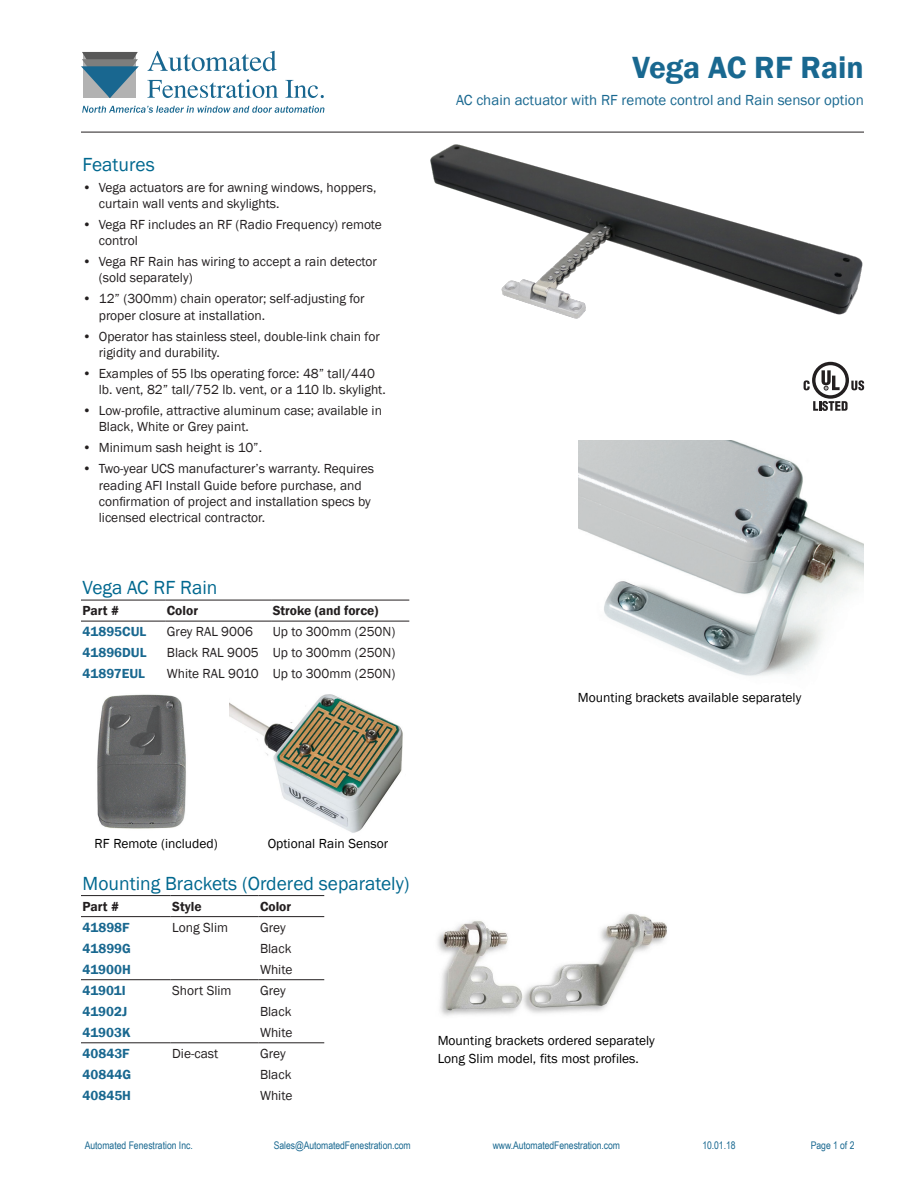
<style>
.page{position:relative;width:918px;height:1188px;background:#fff}
.page>*{position:absolute;margin:0;border:0;box-sizing:border-box;transform-origin:0 0}
.t1{font:600 31.5px "Franklin Gothic";color:#196890}
.t2{font:19.5px "Franklin Gothic";color:#00688f}
.t3{font:15px "Franklin Gothic";color:#196890}
.t4{font:13.5px/16.2px "Franklin Gothic";color:#231f20}
.Features_BULLETS{font:13.5px "Franklin Gothic";color:#000}
.t5{font:600 13.5px "Franklin Gothic";color:#196890}
.t6{font:600 13.5px "Franklin Gothic";color:#231f20}
.t7{font:10.5px "Arial Narrow";letter-spacing:-.005em;color:#196890}
</style>
<div class="page">
<hr style="left:81px;top:132px;width:783px;height:1px;background:#231f20">
<svg style="left:148px;top:51px;width:129px;height:20px"></svg>
<svg style="left:147px;top:79px;width:131px;height:19px"></svg>
<svg style="left:285px;top:80px;width:39px;height:18px"></svg>
<svg style="left:81px;top:52px;width:58px;height:46px;background:#708a98"></svg>
<svg style="left:82px;top:106px;width:242px;height:7px"></svg>
<img style="left:230px;top:694px;width:173px;height:139px">
<hr style="left:81px;top:600px;width:84px;height:1px;background:#231f20">
<hr style="left:165px;top:600px;width:106px;height:1px;background:#231f20">
<hr style="left:271px;top:600px;width:138px;height:1px;background:#231f20">
<hr style="left:81px;top:621px;width:84px;height:1px;background:#231f20">
<hr style="left:165px;top:621px;width:106px;height:1px;background:#231f20">
<hr style="left:271px;top:621px;width:138px;height:1px;background:#231f20">
<img style="left:579px;top:441px;width:284px;height:235px">
<img style="left:97px;top:694px;width:89px;height:135px">
<svg style="left:813px;top:401px;width:35px;height:10px"></svg>
<svg style="left:851px;top:380px;width:13px;height:10px"></svg>
<svg style="left:812px;top:362px;width:37px;height:37px"></svg>
<svg style="left:815px;top:365px;width:31px;height:30px"></svg>
<svg style="left:822px;top:370px;width:18px;height:20px"></svg>
<svg style="left:804px;top:380px;width:6px;height:10px"></svg>
<img style="left:430px;top:144px;width:433px;height:175px">
<img style="left:437px;top:914px;width:230px;height:102px">
<hr style="left:81px;top:895px;width:90px;height:1px;background:#231f20">
<hr style="left:171px;top:895px;width:87px;height:1px;background:#231f20">
<hr style="left:258px;top:895px;width:66px;height:1px;background:#231f20">
<hr style="left:81px;top:916px;width:90px;height:1px;background:#231f20">
<hr style="left:171px;top:916px;width:87px;height:1px;background:#231f20">
<hr style="left:258px;top:916px;width:66px;height:1px;background:#231f20">
<hr style="left:81px;top:979px;width:90px;height:1px;background:#231f20">
<hr style="left:81px;top:1043px;width:90px;height:1px;background:#231f20">
<hr style="left:171px;top:979px;width:87px;height:1px;background:#231f20">
<hr style="left:171px;top:1043px;width:87px;height:1px;background:#231f20">
<hr style="left:258px;top:979px;width:66px;height:1px;background:#231f20">
<hr style="left:258px;top:1043px;width:66px;height:1px;background:#231f20">
<p class="t2" style="left:83px;top:152px;width:74px">Features</p>
<p class="t4" style="left:83px;top:179px;width:11px">•</p>
<p class="t4" style="left:99px;top:179px;width:279px">Vega actuators are for awning windows, hoppers, curtain wall vents and skylights.</p>
<p class="t4" style="left:83px;top:217px;width:11px">•</p>
<p class="t4" style="left:99px;top:217px;width:285px">Vega RF includes an RF (Radio Frequency) remote control</p>
<p class="t4" style="left:83px;top:254px;width:11px">•</p>
<p class="t4" style="left:99px;top:254px;width:280px">Vega RF Rain has wiring to accept a rain detector (sold separately)</p>
<p class="t4" style="left:83px;top:291px;width:11px">•</p>
<p class="t4" style="left:99px;top:291px;width:267px">12” (300mm) chain operator; self-adjusting for proper closure at installation.</p>
<p class="t4" style="left:83px;top:328px;width:11px">•</p>
<p class="t4" style="left:99px;top:328px;width:283px">Operator has stainless steel, double-link chain for rigidity and durability.</p>
<p class="t4" style="left:83px;top:366px;width:11px">•</p>
<p class="t4" style="left:99px;top:366px;width:289px">Examples of 55 lbs operating force: 48” tall/440 lb. vent, 82” tall/752 lb. vent, or a 110 lb. skylight.</p>
<p class="t4" style="left:83px;top:403px;width:11px">•</p>
<p class="t4" style="left:99px;top:403px;width:285px">Low-profile, attractive aluminum case; available in<br>Black, White or Grey paint.</p>
<p class="t4" style="left:83px;top:440px;width:11px">•</p>
<p class="t4" style="left:99px;top:440px;width:165px">Minimum sash height is 10”.</p>
<p class="t4" style="left:83px;top:461px;width:11px">•</p>
<p class="t4" style="left:99px;top:461px;width:277px">Two-year UCS manufacturer’s warranty. Requires reading AFI Install Guide before purchase, and confirmation of project and installation specs by licensed electrical contractor.</p>
<p class="t2" style="left:83px;top:576px;width:136px">Vega AC RF Rain</p>
<p class="t6" style="left:83px;top:602px;width:38px">Part #</p>
<p class="t6" style="left:167px;top:602px;width:33px">Color</p>
<p class="t6" style="left:273px;top:602px;width:107px">Stroke (and force)</p>
<p class="t5" style="left:83px;top:624px;width:65px">41895CUL</p>
<p class="t4" style="left:167px;top:624px;width:88px">Grey RAL 9006</p>
<p class="t4" style="left:273px;top:624px;width:124px">Up to 300mm (250N)</p>
<p class="t5" style="left:83px;top:645px;width:65px">41896DUL</p>
<p class="t4" style="left:167px;top:645px;width:93px">Black RAL 9005</p>
<p class="t4" style="left:273px;top:645px;width:124px">Up to 300mm (250N)</p>
<p class="t5" style="left:83px;top:666px;width:64px">41897EUL</p>
<p class="t4" style="left:167px;top:666px;width:93px">White RAL 9010</p>
<p class="t4" style="left:273px;top:666px;width:124px">Up to 300mm (250N)</p>
<h1 class="t1" style="left:632px;top:48px;width:233px">Vega AC RF Rain</h1>
<p class="t3" style="left:456px;top:91px;width:409px">AC chain actuator with RF remote control and Rain sensor option</p>
<p class="Features_BULLETS" style="left:578px;top:689px;width:225px">Mounting brackets available separately</p>
<p class="Features_BULLETS" style="left:95px;top:835px;width:125px">RF Remote (included)</p>
<p class="Features_BULLETS" style="left:268px;top:835px;width:122px">Optional Rain Sensor</p>
<p class="t2" style="left:83px;top:871px;width:328px">Mounting Brackets (Ordered separately)</p>
<p class="t6" style="left:83px;top:898px;width:38px">Part #</p>
<p class="t6" style="left:172px;top:898px;width:31px">Style</p>
<p class="t6" style="left:260px;top:898px;width:33px">Color</p>
<p class="t5" style="left:83px;top:919px;width:49px">41898F</p>
<p class="t4" style="left:172px;top:920px;width:57px">Long Slim</p>
<p class="t4" style="left:260px;top:920px;width:27px">Grey</p>
<p class="t5" style="left:83px;top:940px;width:50px">41899G</p>
<p class="t4" style="left:260px;top:941px;width:33px">Black</p>
<p class="t5" style="left:83px;top:961px;width:50px">41900H</p>
<p class="t4" style="left:260px;top:962px;width:34px">White</p>
<p class="t5" style="left:83px;top:982px;width:45px">41901I</p>
<p class="t4" style="left:172px;top:983px;width:61px">Short Slim</p>
<p class="t4" style="left:260px;top:983px;width:27px">Grey</p>
<p class="t5" style="left:83px;top:1003px;width:46px">41902J</p>
<p class="t4" style="left:260px;top:1004px;width:33px">Black</p>
<p class="t5" style="left:83px;top:1024px;width:49px">41903K</p>
<p class="t4" style="left:260px;top:1025px;width:34px">White</p>
<p class="t5" style="left:83px;top:1045px;width:49px">40843F</p>
<p class="t4" style="left:172px;top:1046px;width:48px">Die-cast</p>
<p class="t4" style="left:260px;top:1046px;width:27px">Grey</p>
<p class="t5" style="left:83px;top:1066px;width:50px">40844G</p>
<p class="t4" style="left:260px;top:1067px;width:33px">Black</p>
<p class="t5" style="left:83px;top:1087px;width:50px">40845H</p>
<p class="t4" style="left:260px;top:1088px;width:34px">White</p>
<p class="Features_BULLETS" style="left:438px;top:1032px;width:219px">Mounting brackets ordered separately</p>
<p class="Features_BULLETS" style="left:438px;top:1050px;width:203px">Long Slim model, fits most profiles.</p>
<p class="t7" style="left:85px;top:1137px;width:110px">Automated Fenestration Inc.</p>
<p class="t7" style="left:274px;top:1137px;width:138px">Sales@AutomatedFenestration.com</p>
<p class="t7" style="left:493px;top:1137px;width:129px">www.AutomatedFenestration.com</p>
<p class="t7" style="left:702px;top:1137px;width:35px">10.01.18</p>
<p class="t7" style="left:811px;top:1137px;width:45px">Page 1 of 2</p>
</div>
